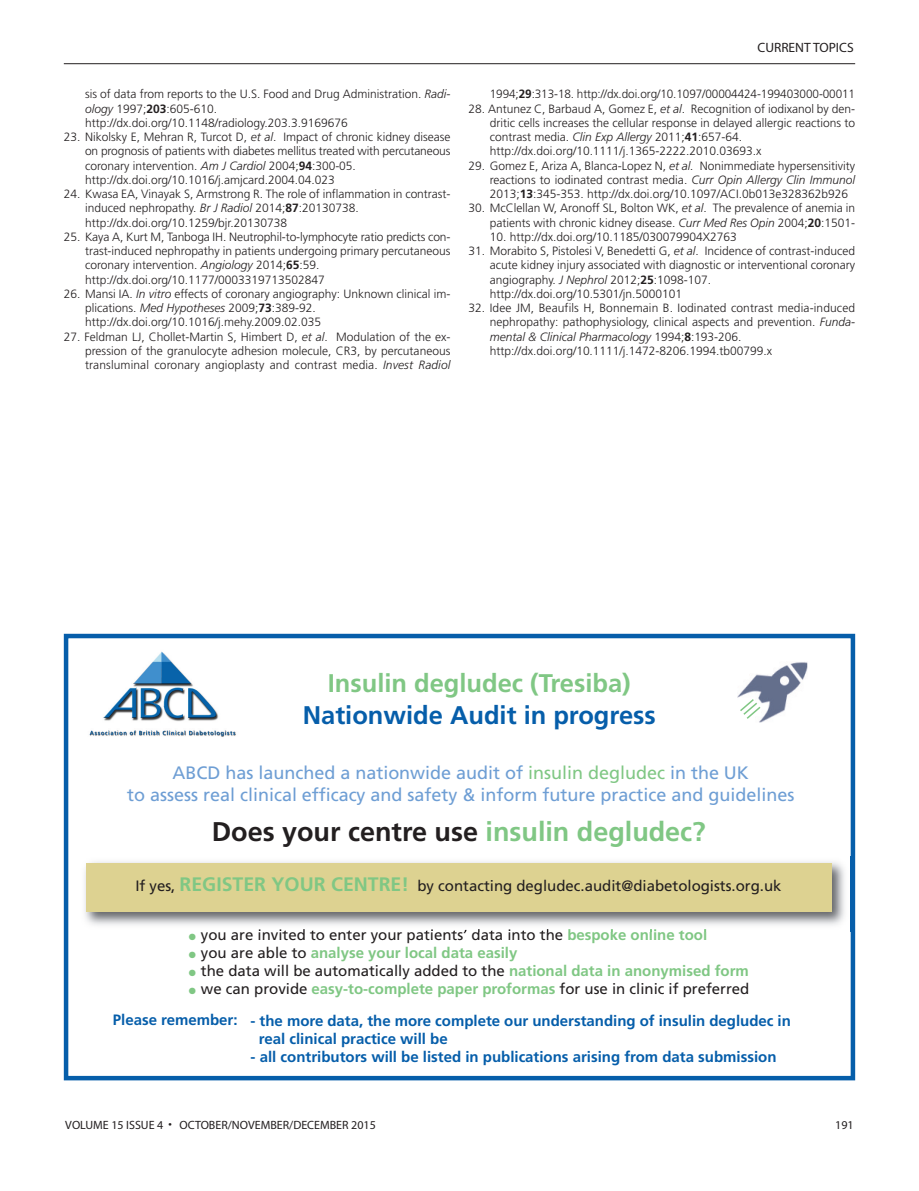
<style>
.page{position:relative;width:919px;height:1191px;background:#fff}
.page>*{position:absolute;margin:0;border:0;box-sizing:border-box;transform-origin:0 0}
.t1{font:700 27px "Frutiger";color:#231f20}
.t2{font:700 25.5px "Frutiger";color:#065eaa}
.t3{font:700 25.5px "Frutiger";color:#80c784}
.t4{font:18px/22.5px "Frutiger";color:#6e9ed4;text-align:center}
.t5{font:15px "Frutiger";color:#231f20}
.t6{font:700 15px/18px "Frutiger";color:#065eaa}
.t7{font:700 15px "Frutiger";color:#80c784}
.t8{font:13.5px "Myriad Pro";color:#231f20}
.t9{font:300 12px/14.2px "Frutiger";color:#231f20}
.t10{font:12px "Myriad Pro";color:#231f20}
.s1{font-style:italic}
.s2{font-weight:700}
.s3{color:#80c784}
.s4{font-weight:700;font-size:19.5px;color:#80c784}
.s5{font-weight:700;color:#80c784}
.s6{font-weight:400;color:#231f20}
</style>
<div class="page">
<hr style="left:64px;top:63px;width:791px;height:1px;background:#231f20">
<div style="left:64px;top:634px;width:791px;height:446px;border:4px solid #065eaa"></div>
<img style="left:89px;top:651px;width:147px;height:86px">
<img style="left:84px;top:861px;width:761px;height:70px">
<img style="left:850px;top:856px;width:1px;height:75px">
<img style="left:258px;top:929px;width:87px;height:2px">
<img style="left:568px;top:929px;width:138px;height:2px">
<div style="left:86px;top:863px;width:745px;height:48px;background:#ddd291"></div>
<img style="left:737px;top:662px;width:70px;height:60px">
<svg style="left:738px;top:697px;width:24px;height:23px"></svg>
<p class="t9" style="left:85px;top:88px;width:367px">sis of data from reports to the U.S. Food and Drug Administration. <span class="s1">Radi&shy;ology</span> 1997;<span class="s2">203</span>:605-610. http://dx.doi.org/10.1148/radiology.203.3.9169676</p>
<p class="t9" style="left:85px;top:131px;width:367px;text-indent:-21px">23. Nikolsky E, Mehran R, Turcot D, <span class="s1">et al</span>. Impact of chronic kidney disease on prognosis of patients with diabetes mellitus treated with percutaneous coronary intervention. <span class="s1">Am J Cardiol</span> 2004;<span class="s2">94</span>:300-05. http://dx.doi.org/10.1016/j.amjcard.2004.04.023</p>
<p class="t9" style="left:85px;top:188px;width:367px;text-indent:-21px">24. Kwasa EA, Vinayak S, Armstrong R. The role of inflammation in contrast&shy;induced nephropathy. <span class="s1">Br J Radiol</span> 2014;<span class="s2">87</span>:20130738. http://dx.doi.org/10.1259/bjr.20130738</p>
<p class="t9" style="left:85px;top:230px;width:367px;text-indent:-21px">25. Kaya A, Kurt M, Tanboga IH. Neutrophil-to-lymphocyte ratio predicts con&shy;trast-induced nephropathy in patients undergoing primary percutaneous coronary intervention. <span class="s1">Angiology</span> 2014;<span class="s2">65</span>:59. http://dx.doi.org/10.1177/0003319713502847</p>
<p class="t9" style="left:85px;top:287px;width:367px;text-indent:-21px">26. Mansi IA. <span class="s1">In vitro</span> effects of coronary angiography: Unknown clinical im&shy;plications. <span class="s1">Med Hypotheses</span> 2009;<span class="s2">73</span>:389-92. http://dx.doi.org/10.1016/j.mehy.2009.02.035</p>
<p class="t9" style="left:85px;top:330px;width:367px;text-align:justify;text-indent:-21px">27. Feldman LJ, Chollet-Martin S, Himbert D, <span class="s1">et al</span>. Modulation of the ex&shy;pression of the granulocyte adhesion molecule, CR3, by percutaneous transluminal coronary angioplasty and contrast media. <span class="s1">Invest Radiol</span></p>
<p class="t8" style="left:757px;top:42px;width:98px">CURRENT TOPICS</p>
<p class="t9" style="left:489px;top:88px;width:367px">1994;<span class="s2">29</span>:313-18. http://dx.doi.org/10.1097/00004424-199403000-00011</p>
<p class="t9" style="left:489px;top:102px;width:367px;text-indent:-21px">28. Antunez C, Barbaud A, Gomez E, <span class="s1">et al</span>. Recognition of iodixanol by den&shy;dritic cells increases the cellular response in delayed allergic reactions to contrast media. <span class="s1">Clin Exp Allergy</span> 2011;<span class="s2">41</span>:657-64. http://dx.doi.org/10.1111/j.1365-2222.2010.03693.x</p>
<p class="t9" style="left:489px;top:159px;width:367px;text-align:justify;text-indent:-21px">29. Gomez E, Ariza A, Blanca-Lopez N, <span class="s1">et al.</span> Nonimmediate hypersensitivity reactions to iodinated contrast media. <span class="s1">Curr Opin Allergy Clin Immunol </span>2013;<span class="s2">13</span>:345-353. http://dx.doi.org/10.1097/ACI.0b013e328362b926</p>
<p class="t9" style="left:468px;top:202px;width:388px;text-align:right">30. McClellan W, Aronoff SL, Bolton WK, <span class="s1">et al</span>. The prevalence of anemia in patients with chronic kidney disease. <span class="s1">Curr Med Res Opin</span> 2004;<span class="s2">20</span>:1501-</p>
<p class="t9" style="left:489px;top:230px;width:248px">10. http://dx.doi.org/10.1185/030079904X2763</p>
<p class="t9" style="left:489px;top:245px;width:367px;text-indent:-21px">31. Morabito S, Pistolesi V, Benedetti G, <span class="s1">et al</span>. Incidence of contrast-induced acute kidney injury associated with diagnostic or interventional coronary angiography. <span class="s1">J Nephrol</span> 2012;<span class="s2">25</span>:1098-107. http://dx.doi.org/10.5301/jn.5000101</p>
<p class="t9" style="left:489px;top:302px;width:367px;text-indent:-21px">32. Idee JM, Beaufils H, Bonnemain B. Iodinated contrast media-induced nephropathy: pathophysiology, clinical aspects and prevention. <span class="s1">Funda&shy;mental &amp; Clinical Pharmacology</span> 1994;<span class="s2">8</span>:193-206. http://dx.doi.org/10.1111/j.1472-8206.1994.tb00799.x</p>
<h2 class="t3" style="left:328px;top:673px;width:304px">Insulin degludec (Tresiba)</h2>
<h2 class="t2" style="left:303px;top:704px;width:354px">Nationwide Audit in progress</h2>
<h3 class="t4" style="left:127px;top:762px;width:668px">ABCD has launched a nationwide audit of <span class="s3">insulin degludec</span> in the UK<br>to assess real clinical efficacy and safety &amp; inform future practice and guidelines</h3>
<h1 class="t1" style="left:212px;top:820px;width:495px">Does your centre use <span class="s3">insulin degludec?</span></h1>
<p class="t5" style="left:135px;top:879px;width:647px">If yes, <span class="s4">REGISTER YOUR CENTRE!</span> by contacting degludec.audit@diabetologists.org.uk</p>
<p class="t5" style="left:189px;top:929px;width:520px"><span class="s3">●</span> you are invited to enter your patients’ data into the <span class="s5">bespoke online tool</span></p>
<p class="t7" style="left:189px;top:947px;width:330px">● <span class="s6">you are able to</span> analyse your local data easily</p>
<p class="t5" style="left:189px;top:965px;width:561px"><span class="s3">●</span> the data will be automatically added to the <span class="s5">national data in anonymised form</span></p>
<p class="t5" style="left:189px;top:983px;width:562px"><span class="s3">●</span> we can provide <span class="s5">easy-to-complete paper proformas</span> for use in clinic if preferred</p>
<p class="t6" style="left:113px;top:1012px;width:126px">Please remember:</p>
<p class="t6" style="left:259px;top:1012px;width:533px;text-indent:-8px">- the more data, the more complete our understanding of insulin degludec in real clinical practice will be</p>
<p class="t6" style="left:250px;top:1048px;width:527px">- all contributors will be listed in publications arising from data submission</p>
<p class="t10" style="left:65px;top:1120px;width:312px">VOLUME 15 ISSUE 4 ● OCTOBER/NOVEMBER/DECEMBER 2015</p>
<p class="t10" style="left:835px;top:1120px;width:20px">191</p>
</div>
